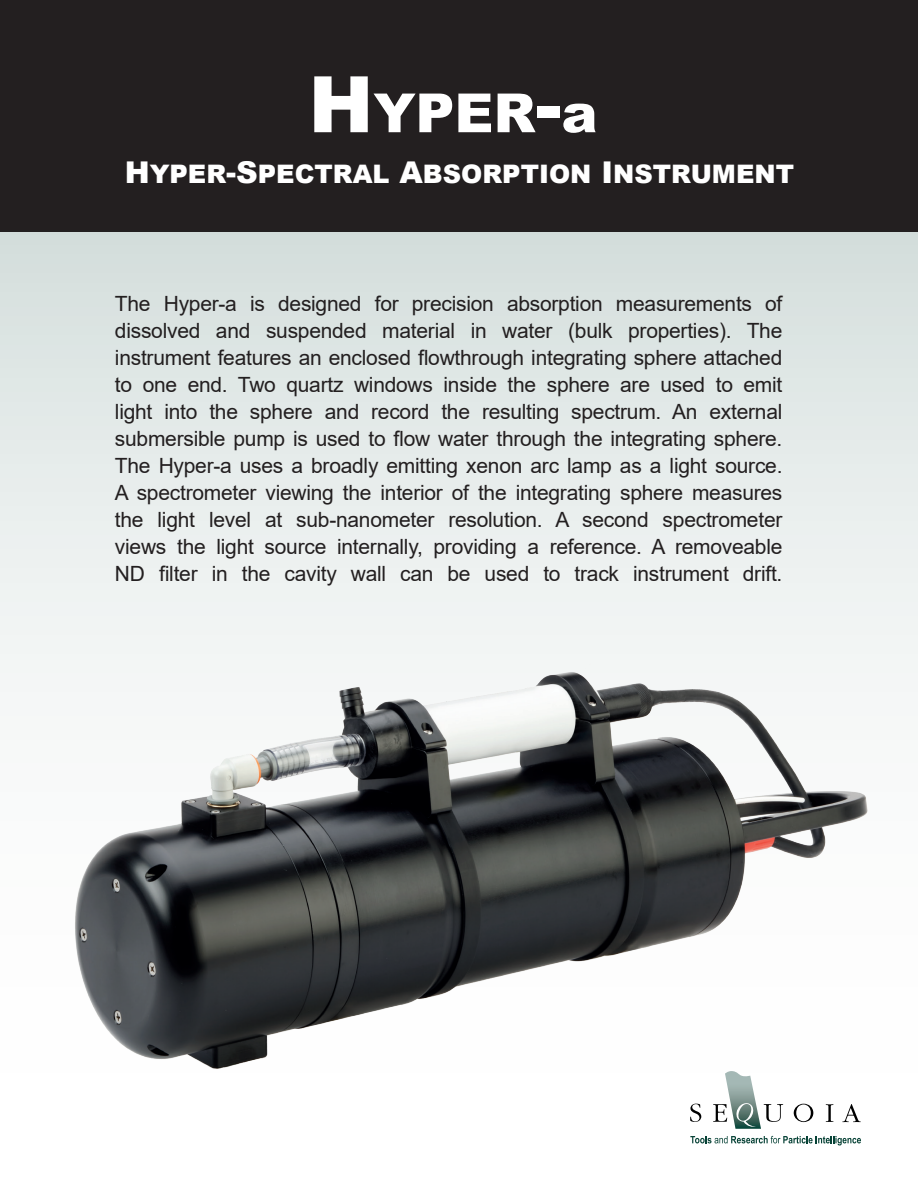
<style>
.page{position:relative;width:918px;height:1188px;background:#fff}
.page>*{position:absolute;margin:0;border:0;box-sizing:border-box;transform-origin:0 0}
.t1{font:900 54px "Arial";color:#fff}
.t2{font:900 25.5px "Arial";color:#fff}
.t3{font:21px/27px "Arial";letter-spacing:-.01em;color:#231f20;text-align:justify}
.s1{font-size:78px}
.s2{font-size:30px}
</style>
<div class="page">
<svg style="left:0;top:231px;width:918px;height:461px;background:#e2e9e8"></svg>
<div style="left:0;top:0;width:918px;height:231px;background:#231f20"></div>
<img style="left:43px;top:628px;width:832px;height:518px">
<svg style="left:725px;top:1071px;width:25px;height:6px"></svg>
<svg style="left:690px;top:1104px;width:11px;height:18px"></svg>
<svg style="left:713px;top:1104px;width:14px;height:18px"></svg>
<svg style="left:764px;top:1104px;width:19px;height:18px"></svg>
<svg style="left:794px;top:1104px;width:19px;height:18px"></svg>
<svg style="left:826px;top:1104px;width:7px;height:18px"></svg>
<svg style="left:842px;top:1104px;width:19px;height:18px"></svg>
<svg style="left:736px;top:1103px;width:20px;height:25px"></svg>
<svg style="left:690px;top:1136px;width:171px;height:9px"></svg>
<h1 class="t1" style="left:309px;top:74px;width:290px"><span class="s1">H</span>YPER<span class="s1">-</span>a</h1>
<p class="t2" style="left:125px;top:155px;width:671px"><span class="s2">H</span>YPER<span class="s2">-S</span>PECTRAL <span class="s2">A</span>BSORPTION <span class="s2">I</span>NSTRUMENT</p>
<p class="t3" style="left:115px;top:290px;width:669px">The Hyper-a is designed for precision absorption measurements of dissolved and suspended material in water (bulk properties). The instrument features an enclosed flowthrough integrating sphere attached to one end. Two quartz windows inside the sphere are used to emit light into the sphere and record the resulting spectrum. An external submersible pump is used to flow water through the integrating sphere.<br>The Hyper-a uses a broadly emitting xenon arc lamp as a light source.<br>A spectrometer viewing the interior of the integrating sphere measures the light level at sub-nanometer resolution. A second spectrometer views the light source internally, providing a reference. A removeable ND filter in the cavity wall can be used to track instrument drift.</p>
</div>
